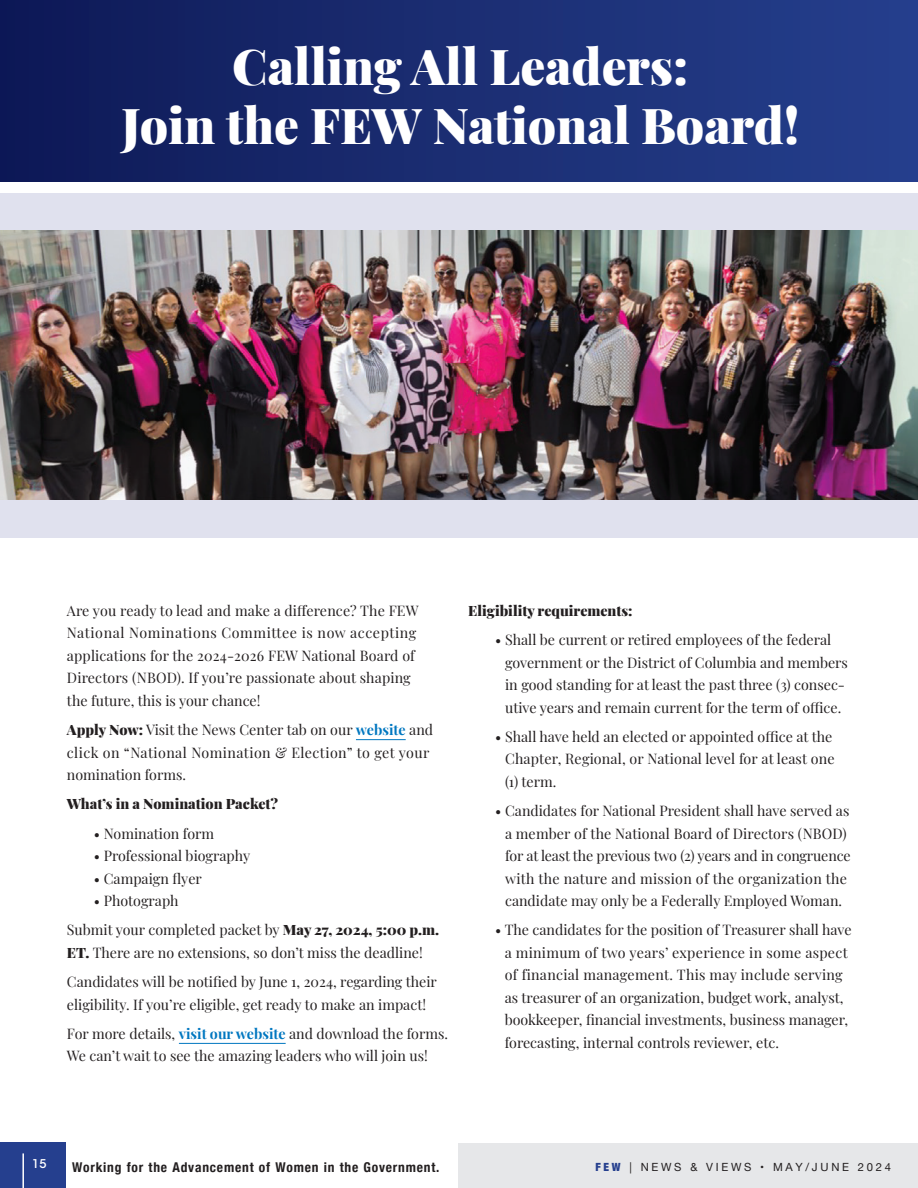
<style>
.page{position:relative;width:918px;height:1188px;background:#fff}
.page>*{position:absolute;margin:0;border:0;box-sizing:border-box;transform-origin:0 0}
.t1{font:900 49.5px/59.4px "Playfair Display";color:#fff;text-align:center}
.t2{font:14.25px/22.5px "Playfair Display";color:#231f20}
.t3{font:900 14.25px "Playfair Display";color:#231f20}
.t4{font:700 condensed 13.5px "Helvetica Neue";letter-spacing:.06em;color:#231f20}
.t5{font:500 12px "ITC Avant Garde Std";color:#fff}
.t6{font:11.25px "Helvetica Neue";letter-spacing:.24em;color:#231f20}
.s1{font-weight:900}
.s2{font-weight:700;color:#0077c0}
.s3{font-weight:900;font-stretch:condensed;color:#253f8e}
</style>
<div class="page">
<div style="left:458px;top:1143px;width:460px;height:45px;background:#e6e7e9"></div>
<div style="left:0;top:1143px;width:66px;height:45px;background:#253f8e"></div>
<hr style="left:22px;top:1153px;width:2px;height:35px;background:#fff">
<div style="left:0;top:0;width:918px;height:181px;background:linear-gradient(to right,#0e1956,#26408d)"></div>
<div style="left:0;top:194px;width:918px;height:344px;background:#e0e1ee"></div>
<hr style="left:356px;top:739px;width:50px;height:1px;background:#0077c0">
<hr style="left:179px;top:1043px;width:107px;height:1px;background:#0077c0">
<img style="left:0;top:230px;width:918px;height:269px">
<h1 class="t1" style="left:122px;top:33px;width:679px">Calling All Leaders:<br>Join the FEW National Board!</h1>
<p class="t2" style="left:67px;top:598px;width:353px">Are you ready to lead and make a difference? The FEW National Nominations Committee is now accepting applications for the 2024-2026 FEW National Board of Directors (NBOD). If you’re passionate about shaping the future, this is your chance!</p>
<p class="t2" style="left:67px;top:717px;width:368px"><span class="s1">Apply Now:</span> Visit the News Center tab on our <span class="s2">website</span> and click on “National Nomination &amp; Election” to get your nomination forms.</p>
<p class="t3" style="left:67px;top:793px;width:213px">What’s in a Nomination Packet?</p>
<p class="t2" style="left:94px;top:821px;width:122px">• Nomination form</p>
<p class="t2" style="left:94px;top:843px;width:158px">• Professional biography</p>
<p class="t2" style="left:94px;top:866px;width:109px">• Campaign flyer</p>
<p class="t2" style="left:67px;top:885px;width:374px;line-height:29.2px;text-indent:27px">• Photograph<br>Submit your completed packet by <span class="s1">May 27, 2024, 5:00 p.m.</span></p>
<p class="t2" style="left:67px;top:937px;width:372px;line-height:29.2px"><span class="s1">ET.</span> There are no extensions, so don’t miss the deadline!<br>Candidates will be notified by June 1, 2024, regarding their</p>
<p class="t2" style="left:67px;top:989px;width:383px;line-height:29.2px">eligibility. If you’re eligible, get ready to make an impact!<br>For more details, <span class="s2">visit our website</span> and download the forms.</p>
<p class="t2" style="left:67px;top:1044px;width:362px">We can’t wait to see the amazing leaders who will join us!</p>
<p class="t3" style="left:468px;top:599px;width:166px">Eligibility requirements:</p>
<p class="t2" style="left:505px;top:627px;width:344px;text-indent:-10px">• Shall be current or retired employees of the federal government or the District of Columbia and members in good standing for at least the past three (3) consec&shy;utive years and remain current for the term of office.</p>
<p class="t2" style="left:505px;top:724px;width:331px;text-indent:-10px">• Shall have held an elected or appointed office at the<br>Chapter, Regional, or National level for at least one (1) term.</p>
<p class="t2" style="left:505px;top:798px;width:347px;text-indent:-10px">• Candidates for National President shall have served as a member of the National Board of Directors (NBOD) for at least the previous two (2) years and in congruence with the nature and mission of the organization the candidate may only be a Federally Employed Woman.</p>
<p class="t2" style="left:505px;top:918px;width:348px;text-indent:-9px">• The candidates for the position of Treasurer shall have a minimum of two years’ experience in some aspect of financial management. This may include serving as treasurer of an organization, budget work, analyst, bookkeeper, financial investments, business manager, forecasting, internal controls reviewer, etc.</p>
<p class="t5" style="left:32px;top:1156px;width:16px">15</p>
<p class="t4" style="left:72px;top:1156px;width:369px">Working for the Advancement of Women in the Government.</p>
<p class="t6" style="left:595px;top:1159px;width:297px"><span class="s3">FEW</span> | NEWS &amp; VIEWS • MAY/JUNE 2024</p>
</div>
